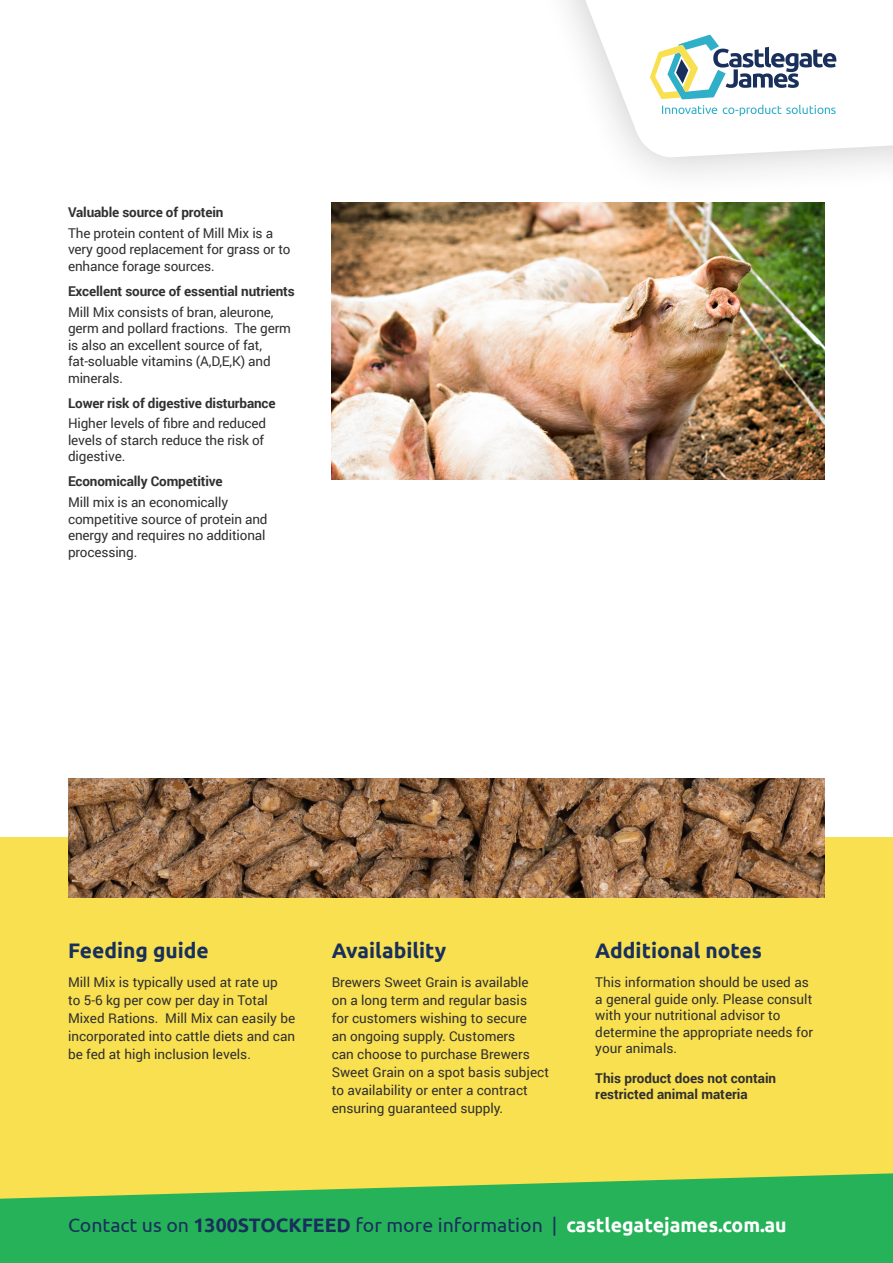
<style>
.page{position:relative;width:893px;height:1263px;background:#fff}
.page>*{position:absolute;margin:0;border:0;box-sizing:border-box;transform-origin:0 0}
.t1{font:700 21px "Ubuntu";color:#18305b}
.t2{font:19.5px "Ubuntu";color:#18305b}
.t3{font:13.5px/16.5px "Roboto";color:#312f30}
.t4{font:700 13.5px/16.5px "Roboto";letter-spacing:-.01em;color:#312f30}
.s1{font-weight:700}
.s2{font-weight:700;color:#fff}
</style>
<div class="page">
<div style="left:0;top:838px;width:893px;height:425px;background:#f8e050"></div>
<svg style="left:0;top:1173px;width:893px;height:90px;fill:#26b259"></svg>
<div style="left:496px;top:0;width:397px;height:200px;background:#231f20;opacity:.25"></div>
<svg style="left:496px;top:0;width:397px;height:157px"></svg>
<svg style="left:662px;top:105px;width:174px;height:11px"></svg>
<svg style="left:650px;top:35px;width:186px;height:64px"></svg>
<img style="left:68px;top:778px;width:757px;height:119px">
<img style="left:332px;top:203px;width:493px;height:277px">
<p class="t4" style="left:68px;top:203px;width:157px">Valuable source of protein</p>
<p class="t3" style="left:68px;top:224px;width:224px">The protein content of Mill Mix is a very good replacement for grass or to enhance forage sources.</p>
<p class="t4" style="left:68px;top:282px;width:228px">Excellent source of essential nutrients</p>
<p class="t3" style="left:68px;top:303px;width:224px">Mill Mix consists of bran, aleurone, germ and pollard fractions. The germ is also an excellent source of fat, fat-soluable vitamins (A,D,E,K) and minerals.</p>
<p class="t4" style="left:68px;top:394px;width:209px">Lower risk of digestive disturbance</p>
<p class="t3" style="left:68px;top:415px;width:200px">Higher levels of fibre and reduced levels of starch reduce the risk of digestive.</p>
<p class="t4" style="left:68px;top:473px;width:156px">Economically Competitive</p>
<p class="t3" style="left:68px;top:494px;width:201px">Mill mix is an economically competitive source of protein and energy and requires no additional processing.</p>
<p class="t1" style="left:68px;top:937px;width:142px">Feeding guide</p>
<p class="t1" style="left:332px;top:937px;width:116px">Availability</p>
<p class="t1" style="left:595px;top:937px;width:168px">Additional notes</p>
<p class="t3" style="left:68px;top:973px;width:229px;line-height:18px">Mill Mix is typically used at rate up<br>to 5-6 kg per cow per day in Total Mixed Rations. Mill Mix can easily be incorporated into cattle diets and can be fed at high inclusion levels.</p>
<p class="t3" style="left:332px;top:973px;width:219px;line-height:18px">Brewers Sweet Grain is available<br>on a long term and regular basis<br>for customers wishing to secure<br>an ongoing supply. Customers<br>can choose to purchase Brewers<br>Sweet Grain on a spot basis subject to availability or enter a contract ensuring guaranteed supply.</p>
<p class="t3" style="left:595px;top:974px;width:219px">This information should be used as a general guide only. Please consult with your nutritional advisor to determine the appropriate needs for your animals.</p>
<p class="t4" style="left:595px;top:1069px;width:182px">This product does not contain restricted animal materia</p>
<p class="t2" style="left:68px;top:1214px;width:720px">Contact us on <span class="s1">1300STOCKFEED</span> for more information | <span class="s2">castlegatejames.com.au</span></p>
</div>
